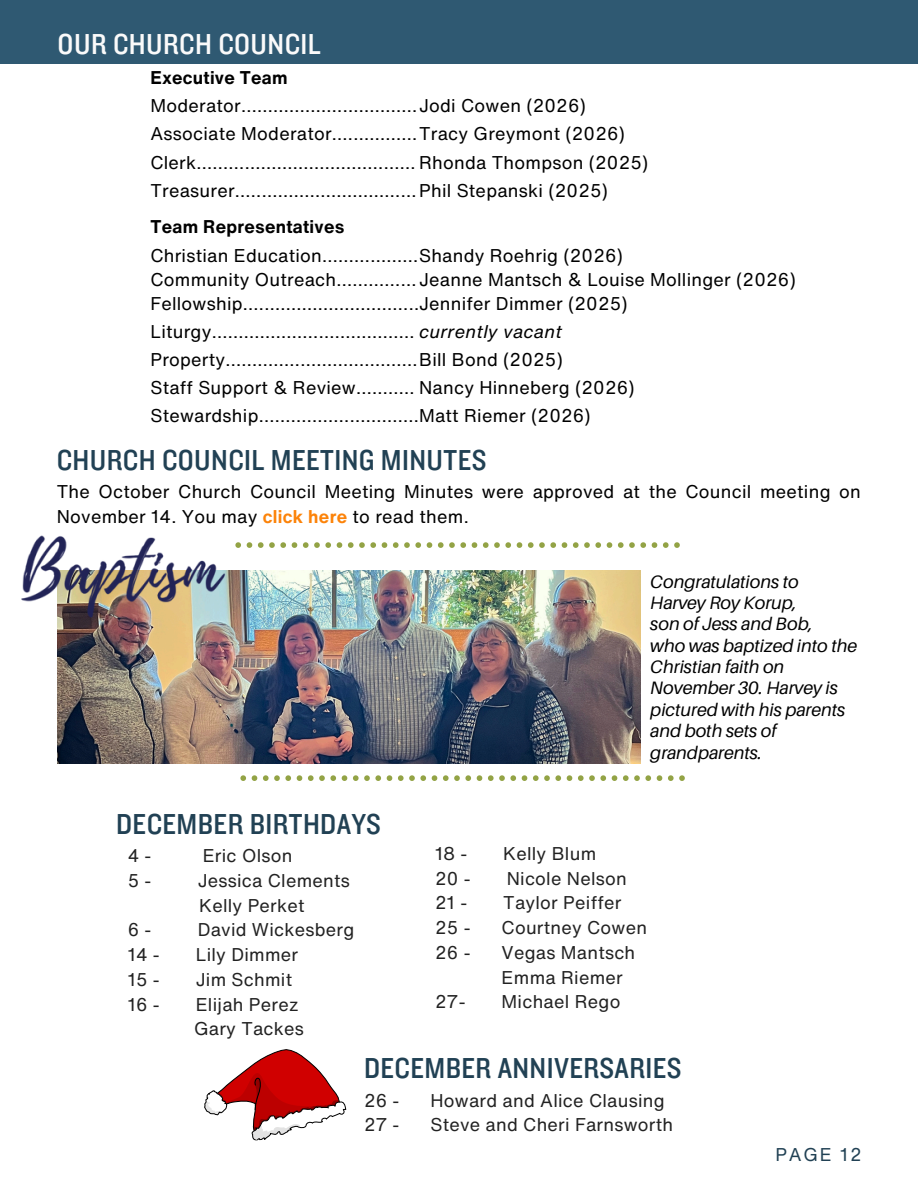
<style>
.page{position:relative;width:918px;height:1188px;background:#fff}
.page>*{position:absolute;margin:0;border:0;box-sizing:border-box;transform-origin:0 0}
.t1{font:30px "Knockout 30";letter-spacing:.015em;color:#214154}
.t2{font:30px "Knockout 30";letter-spacing:.015em;color:#fafafa}
.t3{font:18px/24.8px "Helvetica Now Text";letter-spacing:.015em;color:#000}
.t4{font:18px "Helvetica Now Text";letter-spacing:.015em;color:#222}
.t5{font:italic 18px/21.3px "Aileron";color:#000}
.t6{font:700 18px "Helvetica Now Text";letter-spacing:.015em;color:#000}
.t7{font:18px "Helvetica Now Text";letter-spacing:.1em;color:#214154}
.s1{font-style:italic}
.s2{font-weight:700;color:#fc8309}
</style>
<div class="page">
<div style="left:0;top:0;width:918px;height:64px;background:#2f5972"></div>
<svg style="left:235px;top:542px;width:445px;height:6px"></svg>
<svg style="left:204px;top:1049px;width:143px;height:92px"></svg>
<svg style="left:240px;top:775px;width:445px;height:6px"></svg>
<img style="left:58px;top:571px;width:582px;height:192px">
<img style="left:21px;top:535px;width:206px;height:87px">
<p class="t2" style="left:58px;top:25px;width:265px">OUR CHURCH COUNCIL</p>
<p class="t6" style="left:150px;top:64px;width:139px">Executive Team</p>
<p class="t3" style="left:150px;top:93px;width:437px">Moderator.................................Jodi Cowen (2026)</p>
<p class="t3" style="left:150px;top:121px;width:476px">Associate Moderator................Tracy Greymont (2026)</p>
<p class="t3" style="left:150px;top:149px;width:499px">Clerk......................................... Rhonda Thompson (2025)</p>
<p class="t3" style="left:150px;top:178px;width:459px">Treasurer..................................Phil Stepanski (2025)</p>
<p class="t6" style="left:150px;top:213px;width:196px">Team Representatives</p>
<p class="t3" style="left:150px;top:242px;width:474px">Christian Education..................Shandy Roehrig (2026)</p>
<p class="t3" style="left:150px;top:267px;width:647px">Community Outreach...............Jeanne Mantsch &amp; Louise Mollinger (2026)</p>
<p class="t3" style="left:150px;top:291px;width:479px">Fellowship.................................Jennifer Dimmer (2025)</p>
<p class="t3" style="left:150px;top:319px;width:413px">Liturgy...................................... <span class="s1">currently vacant</span></p>
<p class="t3" style="left:150px;top:347px;width:414px">Property....................................Bill Bond (2025)</p>
<p class="t3" style="left:150px;top:375px;width:486px">Staff Support &amp; Review........... Nancy Hinneberg (2026)</p>
<p class="t3" style="left:150px;top:403px;width:442px">Stewardship..............................Matt Riemer (2026)</p>
<p class="t1" style="left:57px;top:441px;width:431px">CHURCH COUNCIL MEETING MINUTES</p>
<p class="t3" style="left:57px;top:479px;width:806px">The October Church Council Meeting Minutes were approved at the Council meeting on<br>November 14. You may <span class="s2">click here</span> to read them.</p>
<p class="t1" style="left:116px;top:805px;width:266px">DECEMBER BIRTHDAYS</p>
<p class="t4" style="left:128px;top:842px;width:25px">4 -</p>
<p class="t4" style="left:203px;top:842px;width:91px">Eric Olson</p>
<p class="t4" style="left:128px;top:867px;width:25px">5 -</p>
<p class="t4" style="left:198px;top:867px;width:154px">Jessica Clements</p>
<p class="t4" style="left:199px;top:892px;width:107px">Kelly Perket</p>
<p class="t4" style="left:128px;top:916px;width:25px">6 -</p>
<p class="t4" style="left:198px;top:916px;width:158px">David Wickesberg</p>
<p class="t4" style="left:128px;top:941px;width:34px">14 -</p>
<p class="t4" style="left:196px;top:941px;width:104px">Lily Dimmer</p>
<p class="t4" style="left:128px;top:966px;width:34px">15 -</p>
<p class="t4" style="left:196px;top:966px;width:98px">Jim Schmit</p>
<p class="t4" style="left:128px;top:991px;width:34px">16 -</p>
<p class="t4" style="left:196px;top:991px;width:104px">Elijah Perez</p>
<p class="t4" style="left:194px;top:1015px;width:111px">Gary Tackes</p>
<p class="t5" style="left:650px;top:570px;width:150px">Congratulations to</p>
<p class="t5" style="left:650px;top:592px;width:148px">Harvey Roy Korup,</p>
<p class="t5" style="left:650px;top:613px;width:164px">son of Jess and Bob,</p>
<p class="t5" style="left:650px;top:634px;width:208px">who was baptized into the<br>Christian faith on<br>November 30. Harvey is pictured with his parents and both sets of grandparents.</p>
<p class="t4" style="left:435px;top:840px;width:34px">18 -</p>
<p class="t4" style="left:503px;top:840px;width:95px">Kelly Blum</p>
<p class="t4" style="left:435px;top:865px;width:37px">20 -</p>
<p class="t4" style="left:507px;top:865px;width:122px">Nicole Nelson</p>
<p class="t4" style="left:435px;top:889px;width:34px">21 -</p>
<p class="t4" style="left:503px;top:889px;width:120px">Taylor Peiffer</p>
<p class="t4" style="left:435px;top:914px;width:37px">25 -</p>
<p class="t4" style="left:502px;top:914px;width:147px">Courtney Cowen</p>
<p class="t4" style="left:435px;top:939px;width:37px">26 -</p>
<p class="t4" style="left:502px;top:939px;width:135px">Vegas Mantsch</p>
<p class="t4" style="left:502px;top:964px;width:123px">Emma Riemer</p>
<p class="t4" style="left:435px;top:988px;width:32px">27-</p>
<p class="t4" style="left:502px;top:988px;width:120px">Michael Rego</p>
<h1 class="t1" style="left:364px;top:1049px;width:319px">DECEMBER ANNIVERSARIES</h1>
<p class="t4" style="left:364px;top:1087px;width:37px">26 -</p>
<p class="t4" style="left:430px;top:1087px;width:236px">Howard and Alice Clausing</p>
<p class="t4" style="left:364px;top:1111px;width:37px">27 -</p>
<p class="t4" style="left:430px;top:1111px;width:244px">Steve and Cheri Farnsworth</p>
<p class="t7" style="left:775px;top:1141px;width:88px">PAGE 12</p>
</div>
